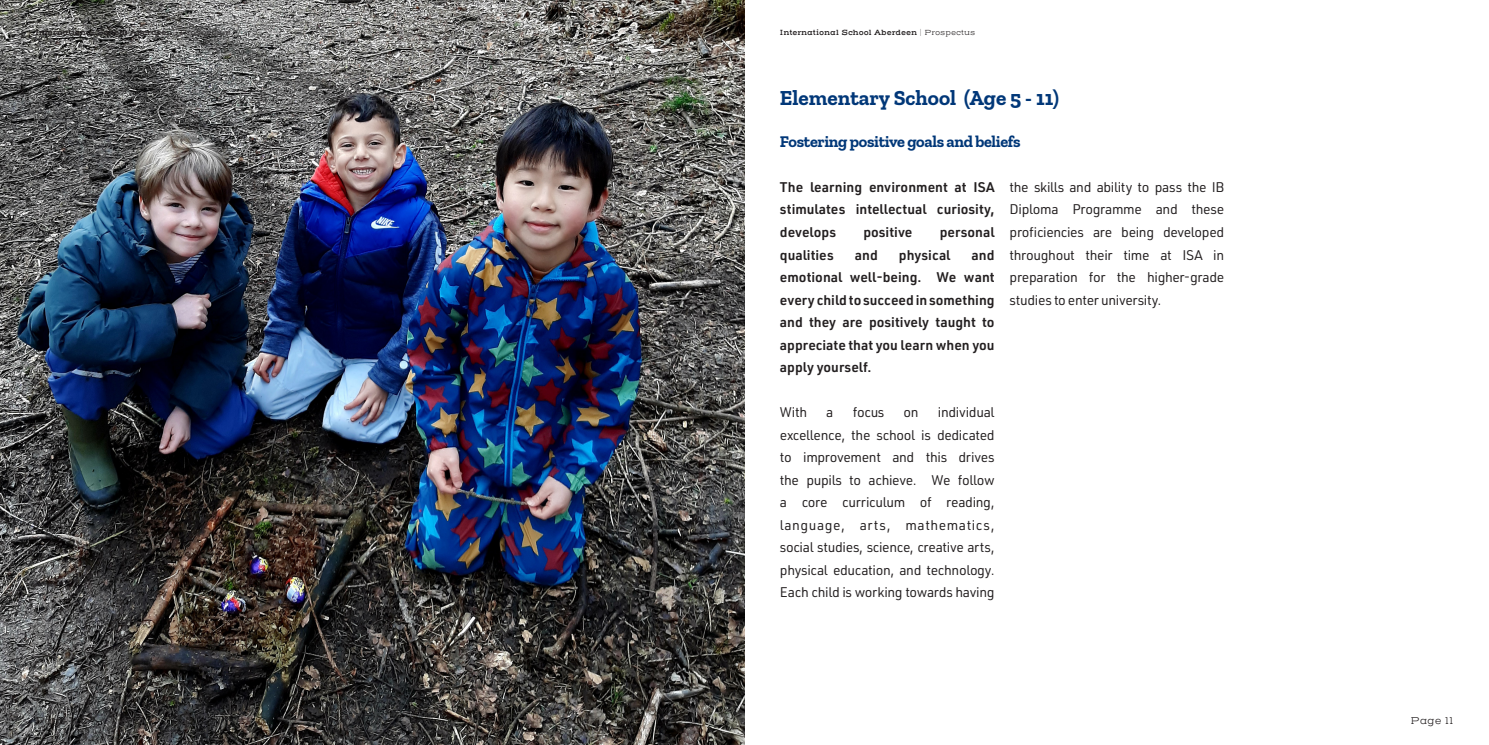
<style>
.page{position:relative;width:1489px;height:745px;background:#fff}
.page>*{position:absolute;margin:0;border:0;box-sizing:border-box;transform-origin:0 0}
.t1{font:700 21.25px "Zilla Slab";color:#013778}
.t2{font:700 16.25px "Zilla Slab";letter-spacing:-.02em;color:#013778}
.t3{font:13.75px/22.5px "URWDIN";letter-spacing:-.025em;color:#231f20;text-align:justify}
.t4{font:600 13.75px/22.5px "URWDIN";color:#231f20;text-align:justify}
.t5{font:300 10px "Henderson Slab Basic";letter-spacing:-.01em;color:#231f20}
.t6{font:600 7.5px "Henderson Slab Basic";color:#231f20}
.s1{font-weight:300}
</style>
<div class="page">
<img style="left:0;top:0;width:744px;height:744px">
<p class="t6" style="left:35px;top:28px;width:197px">International School Aberdeen <span class="s1">| Prospectus</span></p>
<p class="t6" style="left:780px;top:28px;width:197px">International School Aberdeen <span class="s1">| Prospectus</span></p>
<p class="t1" style="left:780px;top:86px;width:280px">Elementary School (Age 5 - 11)</p>
<p class="t2" style="left:780px;top:133px;width:242px">Fostering positive goals and beliefs</p>
<p class="t4" style="left:780px;top:175px;width:216px">The learning environment at ISA stimulates intellectual curiosity, develops</p>
<p class="t4" style="left:863px;top:220px;width:51px">positive</p>
<p class="t4" style="left:939px;top:220px;width:56px">personal</p>
<p class="t4" style="left:780px;top:243px;width:55px">qualities</p>
<p class="t4" style="left:854px;top:243px;width:24px">and</p>
<p class="t4" style="left:899px;top:243px;width:53px">physical</p>
<p class="t4" style="left:780px;top:243px;width:216px;text-indent:192px">and emotional well-being. We want every child to succeed in something and they are positively taught to appreciate that you learn when you apply yourself.</p>
<p class="t3" style="left:780px;top:400px;width:29px">With</p>
<p class="t3" style="left:826px;top:400px;width:9px">a</p>
<p class="t3" style="left:852px;top:400px;width:33px">focus</p>
<p class="t3" style="left:903px;top:400px;width:17px">on</p>
<p class="t3" style="left:780px;top:400px;width:216px;text-indent:158px">individual excellence, the school is dedicated to improvement and this drives the pupils to achieve. We follow a core curriculum of reading, language, arts, mathematics, social studies, science, creative arts, physical education, and technology.<br>Each child is working towards having</p>
<p class="t3" style="left:1009px;top:175px;width:216px">the skills and ability to pass the IB Diploma Programme and these proficiencies are being developed throughout their time at ISA in preparation for the higher-grade studies to enter university.</p>
<p class="t5" style="left:35px;top:714px;width:49px">Page 10</p>
<p class="t5" style="left:1410px;top:714px;width:44px">Page 11</p>
</div>
